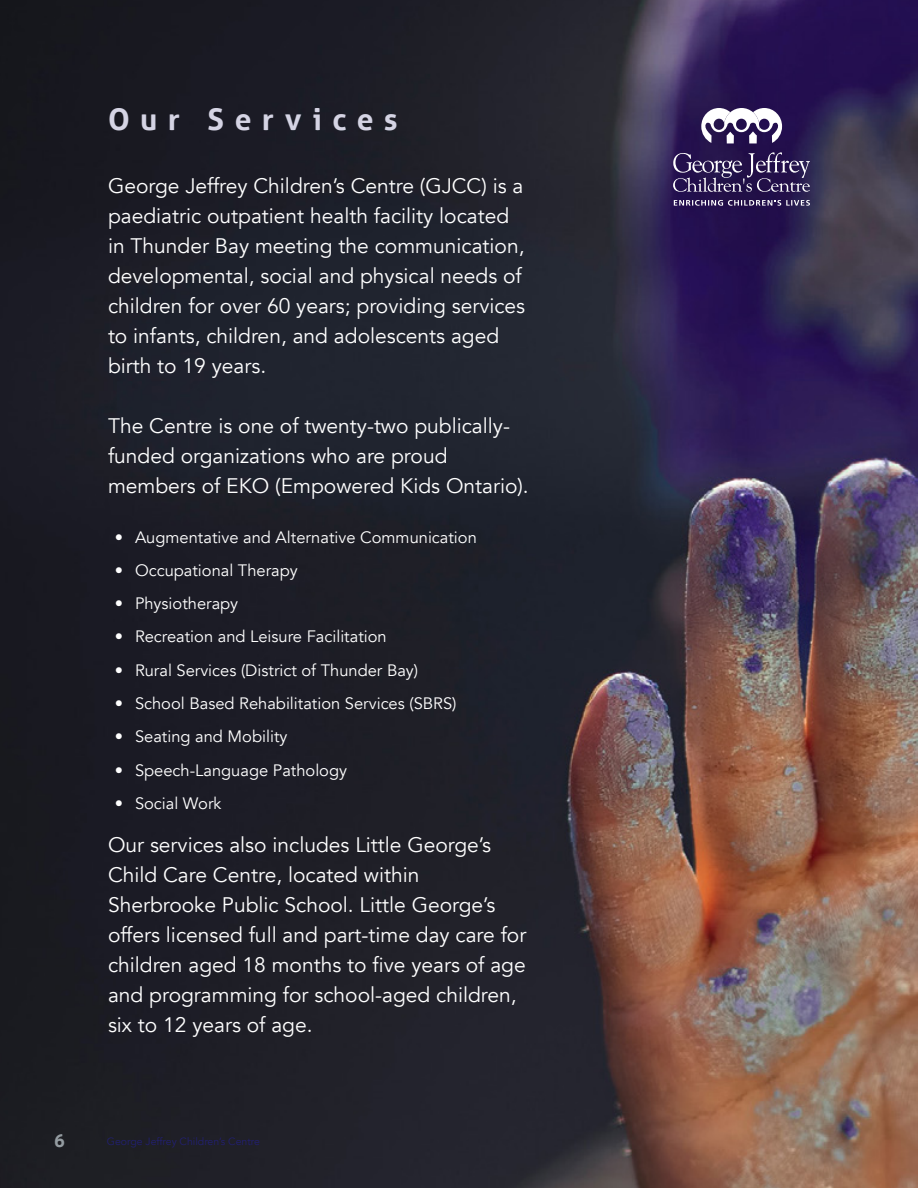
<style>
.page{position:relative;width:918px;height:1188px;background:#fff}
.page>*{position:absolute;margin:0;border:0;box-sizing:border-box;transform-origin:0 0}
.t1{font:700 30px "Aller";letter-spacing:.35em;color:#d5d4e4}
.t2{font:21px/30px "Avenir";color:#fff}
.t3{font:700 18px "Aller";color:#949ca1}
.t4{font:16.5px "Avenir";color:#fff}
.t5{font:10.5px "Avenir";color:#221f72}
</style>
<div class="page">
<img style="left:0;top:0;width:918px;height:1188px">
<svg style="left:701px;top:108px;width:81px;height:35px"></svg>
<svg style="left:673px;top:152px;width:137px;height:40px;background:#4b3d6b"></svg>
<svg style="left:674px;top:200px;width:136px;height:6px"></svg>
<h1 class="t1" style="left:108px;top:101px;width:291px">Our Services</h1>
<p class="t2" style="left:108px;top:171px;width:419px">George Jeffrey Children’s Centre (GJCC) is a paediatric outpatient health facility located in Thunder Bay meeting the communication, developmental, social and physical needs of children for over 60 years; providing services to infants, children, and adolescents aged birth to 19 years.</p>
<p class="t2" style="left:108px;top:411px;width:422px">The Centre is one of twenty-two publically&shy;funded organizations who are proud members of EKO (Empowered Kids Ontario).</p>
<p class="t4" style="left:115px;top:527px;width:364px">• Augmentative and Alternative Communication</p>
<p class="t4" style="left:115px;top:560px;width:185px">• Occupational Therapy</p>
<p class="t4" style="left:115px;top:594px;width:125px">• Physiotherapy</p>
<p class="t4" style="left:115px;top:627px;width:274px">• Recreation and Leisure Facilitation</p>
<p class="t4" style="left:115px;top:660px;width:305px">• Rural Services (District of Thunder Bay)</p>
<p class="t4" style="left:115px;top:694px;width:343px">• School Based Rehabilitation Services (SBRS)</p>
<p class="t4" style="left:115px;top:727px;width:174px">• Seating and Mobility</p>
<p class="t4" style="left:115px;top:760px;width:234px">• Speech-Language Pathology</p>
<p class="t4" style="left:115px;top:793px;width:108px">• Social Work</p>
<p class="t2" style="left:108px;top:831px;width:420px">Our services also includes Little George’s Child Care Centre, located within Sherbrooke Public School. Little George’s offers licensed full and part-time day care for children aged 18 months to five years of age and programming for school-aged children, six to 12 years of age.</p>
<p class="t3" style="left:54px;top:1130px;width:12px">6</p>
<p class="t5" style="left:107px;top:1135px;width:155px">George Jeffrey Children’s Centre</p>
</div>
